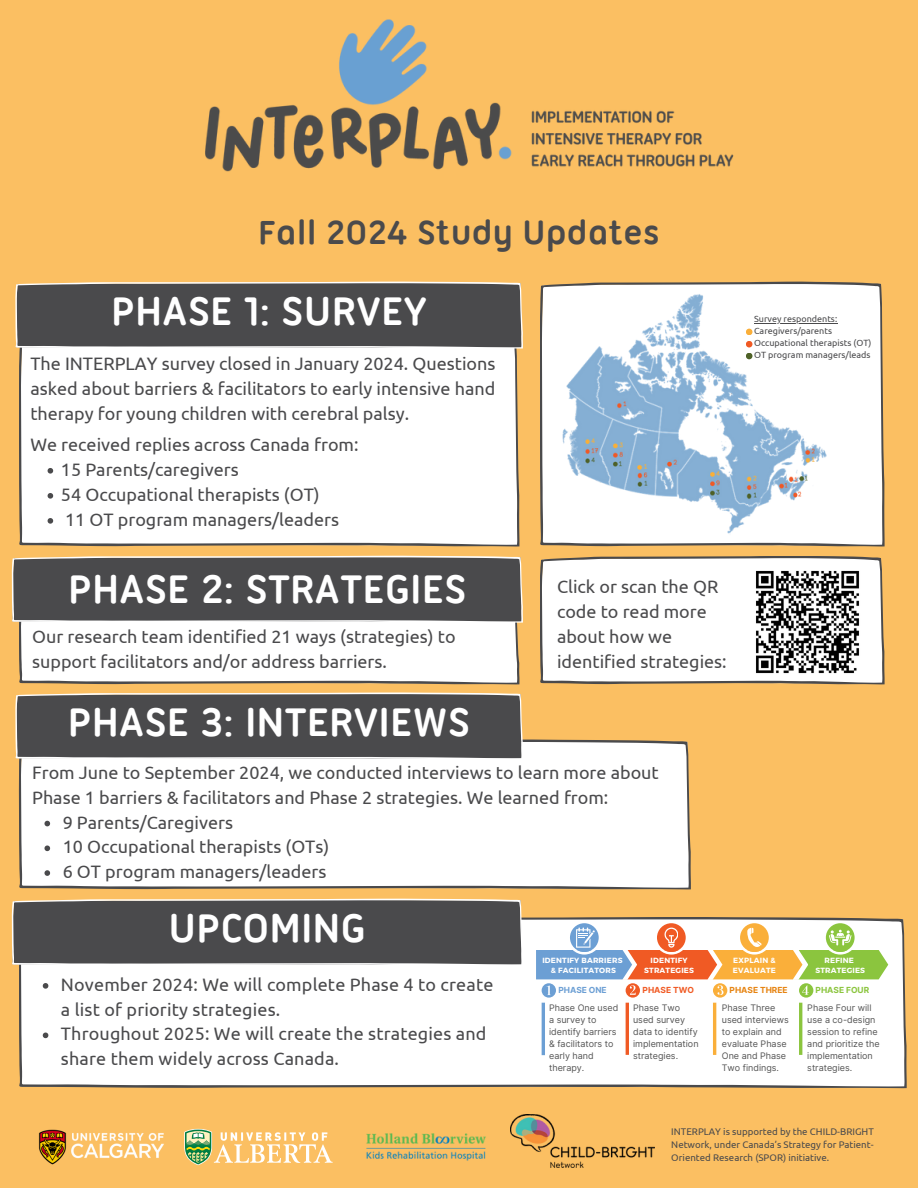
<style>
.page{position:relative;width:918px;height:1188px;background:#fbbf62}
.page>*{position:absolute;margin:0;border:0;box-sizing:border-box;transform-origin:0 0}
.t1{font:700 43.05px "Ubuntu Titling";color:#fff}
.t2{font:700 36px "Ubuntu Titling";color:#4a4a4c}
.t3{font:18px/24.8px "Ubuntu";color:#4a4a4c}
.t4{font:9.6px/12.9px "Ubuntu";color:#4a4a4c;text-align:justify}
.t5{font:9px/12px "Inter";color:#545454}
.t6{font:9px/12px "Ubuntu";color:#4a4a4c}
.t7{font:700 8.4px "Inter";color:#e68310}
.t8{font:700 8.4px "Inter";color:#8bc53e}
.t9{font:700 8.4px "Inter";color:#6c9fd4}
.t10{font:700 8.4px "Inter";color:#f05a24}
.t11{font:700 7.5px/10.1px "Montserrat";letter-spacing:.025em;color:#fff}
</style>
<div class="page">
<div style="left:19px;top:349px;width:501px;height:198px;background:#fff"></div>
<svg style="left:540px;top:556px;width:344px;height:129px;background:#f3f1ef"></svg>
<div style="left:19px;top:740px;width:672px;height:150px;background:#fff"></div>
<img style="left:38px;top:1129px;width:126px;height:36px">
<svg style="left:184px;top:1129px;width:149px;height:36px"></svg>
<img style="left:510px;top:1114px;width:144px;height:53px">
<img style="left:366px;top:1133px;width:120px;height:28px">
<svg style="left:15px;top:282px;width:508px;height:67px;background:#575657"></svg>
<img style="left:205px;top:19px;width:529px;height:153px">
<svg style="left:12px;top:556px;width:511px;height:129px;background:#a3a2a0"></svg>
<svg style="left:15px;top:692px;width:508px;height:67px;background:#565555"></svg>
<img style="left:752px;top:566px;width:111px;height:111px">
<div style="left:19px;top:917px;width:887px;height:171px;background:#fff"></div>
<hr style="left:542px;top:1003px;width:3px;height:52px;background:#6c9fd4">
<hr style="left:626px;top:1003px;width:3px;height:52px;background:#f05a24">
<hr style="left:713px;top:1003px;width:3px;height:52px;background:#faaf3a">
<hr style="left:799px;top:1003px;width:3px;height:52px;background:#8bc53e">
<svg style="left:536px;top:921px;width:352px;height:77px;background:#ded1b6"></svg>
<svg style="left:12px;top:899px;width:511px;height:67px;background:#575657"></svg>
<svg style="left:540px;top:282px;width:345px;height:265px;background:#e7e5e2"></svg>
<img style="left:557px;top:290px;width:275px;height:249px">
<svg style="left:48px;top:468px;width:5px;height:6px"></svg>
<svg style="left:48px;top:493px;width:5px;height:6px"></svg>
<svg style="left:48px;top:518px;width:5px;height:6px"></svg>
<svg style="left:44px;top:821px;width:6px;height:5px"></svg>
<svg style="left:44px;top:846px;width:6px;height:5px"></svg>
<svg style="left:44px;top:870px;width:6px;height:6px"></svg>
<svg style="left:43px;top:983px;width:5px;height:6px"></svg>
<svg style="left:43px;top:1033px;width:5px;height:5px"></svg>
<svg style="left:746px;top:341px;width:6px;height:6px"></svg>
<hr style="left:754px;top:323px;width:83px;height:1px;background:#4a4a4c">
<svg style="left:746px;top:353px;width:6px;height:6px"></svg>
<svg style="left:746px;top:329px;width:6px;height:6px"></svg>
<p class="t2" style="left:258px;top:217px;width:403px">Fall 2024 Study Updates</p>
<h3 class="t1" style="left:111px;top:293px;width:318px">PHASE 1: SURVEY</h3>
<p class="t3" style="left:30px;top:351px;width:467px;text-align:justify">The INTERPLAY survey closed in January 2024. Questions asked about barriers &amp; facilitators to early intensive hand therapy for young children with cerebral palsy.</p>
<p class="t3" style="left:30px;top:432px;width:330px">We received replies across Canada from:</p>
<p class="t3" style="left:61px;top:457px;width:179px">15 Parents/caregivers</p>
<p class="t3" style="left:61px;top:482px;width:260px">54 Occupational therapists (OT)</p>
<p class="t3" style="left:65px;top:507px;width:276px">11 OT program managers/leaders</p>
<p class="t1" style="left:68px;top:570px;width:400px">PHASE 2: STRATEGIES</p>
<p class="t3" style="left:32px;top:624px;width:425px">Our research team identified 21 ways (strategies) to support facilitators and/or address barriers.</p>
<p class="t1" style="left:68px;top:704px;width:404px">PHASE 3: INTERVIEWS</p>
<p class="t3" style="left:557px;top:574px;width:171px">Click or scan the QR code to read more about how we identified strategies:</p>
<p class="t3" style="left:32px;top:760px;width:628px">From June to September 2024, we conducted interviews to learn more about<br>Phase 1 barriers &amp; facilitators and Phase 2 strategies. We learned from:</p>
<p class="t3" style="left:63px;top:810px;width:172px">9 Parents/Caregivers</p>
<p class="t3" style="left:63px;top:834px;width:268px">10 Occupational therapists (OTs)</p>
<h5 class="t3" style="left:63px;top:859px;width:265px">6 OT program managers/leaders</h5>
<p class="t1" style="left:169px;top:910px;width:199px">UPCOMING</p>
<h5 class="t6" style="left:754px;top:313px;width:119px">Survey respondents:<br>Caregivers/parents<br>Occupational therapists (OT)<br>OT program managers/leads</h5>
<h5 class="t3" style="left:61px;top:972px;width:434px">November 2024: We will complete Phase 4 to create a list of priority strategies.</h5>
<p class="t3" style="left:61px;top:1021px;width:427px">Throughout 2025: We will create the strategies and share them widely across Canada.</p>
<p class="t11" style="left:542px;top:954px;width:82px">IDENTIFY BARRIERS</p>
<p class="t11" style="left:551px;top:964px;width:67px">&amp; FACILITATORS</p>
<p class="t11" style="left:651px;top:954px;width:38px">IDENTIFY</p>
<h1 class="t11" style="left:644px;top:964px;width:51px">STRATEGIES</h1>
<p class="t11" style="left:733px;top:954px;width:44px">EXPLAIN &amp;<br>EVALUATE</p>
<p class="t11" style="left:825px;top:954px;width:31px">REFINE</p>
<p class="t11" style="left:815px;top:964px;width:51px">STRATEGIES</p>
<h3 class="t9" style="left:558px;top:985px;width:50px">PHASE ONE</h3>
<p class="t10" style="left:643px;top:985px;width:53px">PHASE TWO</p>
<h1 class="t7" style="left:730px;top:985px;width:60px">PHASE THREE</h1>
<h3 class="t8" style="left:816px;top:985px;width:55px">PHASE FOUR</h3>
<p class="t5" style="left:549px;top:1002px;width:71px">Phase One used a survey to identify barriers &amp; facilitators to early hand therapy.</p>
<h4 class="t5" style="left:633px;top:1002px;width:67px">Phase Two used survey data to identify implementation strategies.</h4>
<h1 class="t5" style="left:722px;top:1002px;width:69px">Phase Three used interviews to explain and evaluate Phase<br>One and Phase<br>Two findings.</h1>
<h3 class="t5" style="left:807px;top:1002px;width:74px">Phase Four will use a co-design session to refine and prioritize the implementation strategies.</h3>
<h5 class="t4" style="left:671px;top:1125px;width:204px">INTERPLAY is supported by the CHILD-BRIGHT Network, under Canada’s Strategy for Patient-Oriented Research (SPOR) initiative.</h5>
</div>
